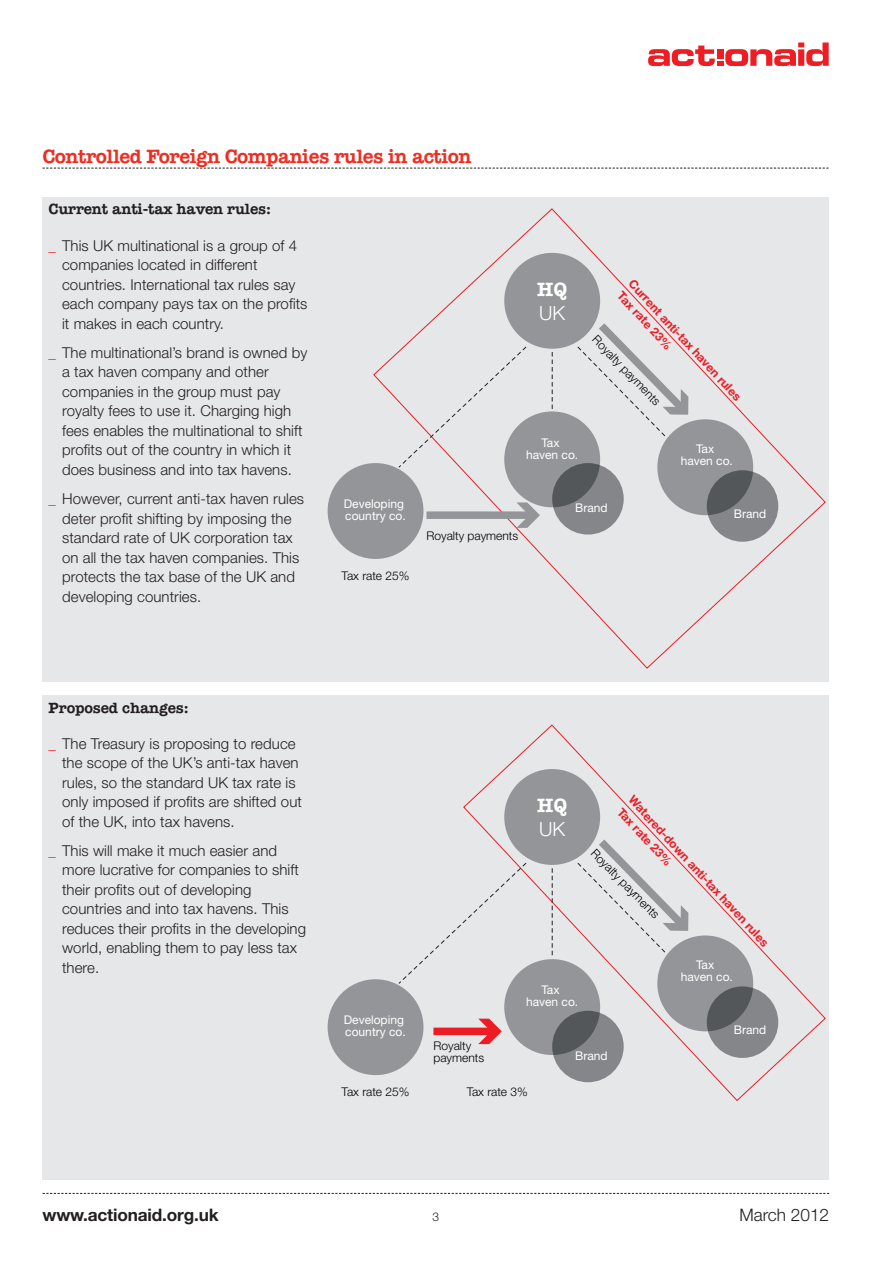
<style>
.page{position:relative;width:893px;height:1263px;background:#fff}
.page>*{position:absolute;margin:0;border:0;box-sizing:border-box;transform-origin:0 0}
.New_Ameri_Headings{font:19.5px "American Typewriter Dm Bd";letter-spacing:-.025em;color:#ee2e22}
.t1{font:19.5px "American Typewriter Dm Bd";color:#fff}
.t2{font:300 19.5px "Helvetica Neue";color:#fff}
.t3{font:700 17.25px "Helvetica Neue";letter-spacing:-.01em;color:#231f20}
.t4{font:300 17.25px "Helvetica Neue";color:#231f20}
.Bullets{font:300 15px/19.5px "Helvetica Neue";letter-spacing:.005em;color:#231f20}
.Subbyly_headings{font:15px "American Typewriter Dm Bd";letter-spacing:-.01em;color:#231f20}
.t5{font:12px/12px "Helvetica Neue";color:#fff;text-align:center}
.t6{font:300 12px/12px "Helvetica Neue";color:#000}
.t7{font:700 12px "Helvetica Neue";color:#ed1c24}
.t8{font:300 12px "Helvetica Neue";color:#231f20}
.s1{color:#ee2e22}
</style>
<div class="page">
<div style="left:43px;top:197px;width:786px;height:485px;background:#e6e7e9"></div>
<svg style="left:373px;top:208px;width:453px;height:461px"></svg>
<div style="left:504px;top:253px;width:96px;height:96px;background:#939598;border-radius:50%"></div>
<div style="left:328px;top:463px;width:95px;height:96px;background:#939598;border-radius:50%"></div>
<div style="left:657px;top:419px;width:96px;height:96px;background:#939598;border-radius:50%"></div>
<div style="left:504px;top:411px;width:96px;height:96px;background:#939598;border-radius:50%"></div>
<svg style="left:552px;top:463px;width:72px;height:71px;background:#74777a"></svg>
<svg style="left:707px;top:470px;width:71px;height:72px;background:#75777b"></svg>
<div style="left:426px;top:511px;width:105px;height:8px;background:#939598"></div>
<svg style="left:516px;top:502px;width:24px;height:26px"></svg>
<svg style="left:552px;top:352px;width:1px;height:57px"></svg>
<svg style="left:398px;top:346px;width:129px;height:122px"></svg>
<svg style="left:577px;top:315px;width:116px;height:123px"></svg>
<svg style="left:43px;top:1193px;width:786px;height:1px"></svg>
<svg style="left:648px;top:43px;width:181px;height:23px"></svg>
<div style="left:43px;top:695px;width:786px;height:485px;background:#e6e7e9"></div>
<svg style="left:463px;top:724px;width:363px;height:377px"></svg>
<div style="left:504px;top:769px;width:96px;height:96px;background:#939598;border-radius:50%"></div>
<div style="left:328px;top:979px;width:95px;height:96px;background:#939598;border-radius:50%"></div>
<div style="left:657px;top:935px;width:96px;height:96px;background:#939598;border-radius:50%"></div>
<div style="left:504px;top:959px;width:96px;height:96px;background:#939598;border-radius:50%"></div>
<svg style="left:552px;top:1011px;width:72px;height:71px;background:#74777a"></svg>
<svg style="left:707px;top:986px;width:71px;height:72px;background:#75777a"></svg>
<div style="left:433px;top:1027px;width:60px;height:8px;background:#ed1c24"></div>
<svg style="left:478px;top:1019px;width:24px;height:25px"></svg>
<svg style="left:552px;top:868px;width:1px;height:89px"></svg>
<svg style="left:398px;top:862px;width:129px;height:122px"></svg>
<svg style="left:577px;top:831px;width:116px;height:123px"></svg>
<svg style="left:43px;top:168px;width:786px;height:1px"></svg>
<p class="New_Ameri_Headings" style="left:43px;top:146px;width:431px">Controlled Foreign Companies rules in action</p>
<p class="Subbyly_headings" style="left:49px;top:201px;width:224px">Current anti-tax haven rules:</p>
<p class="Bullets" style="left:62px;top:235px;width:247px;text-indent:-14px"><span class="s1">_</span> This UK multinational is a group of 4 companies located in different countries. International tax rules say each company pays tax on the profits it makes in each country.</p>
<p class="Bullets" style="left:62px;top:342px;width:247px;text-indent:-14px"><span class="s1">_</span> The multinational’s brand is owned by a tax haven company and other companies in the group must pay royalty fees to use it. Charging high fees enables the multinational to shift profits out of the country in which it does business and into tax havens.</p>
<p class="Bullets" style="left:62px;top:489px;width:243px;text-indent:-14px"><span class="s1">_</span> However, current anti-tax haven rules deter profit shifting by imposing the standard rate of UK corporation tax on all the tax haven companies. This protects the tax base of the UK and developing countries.</p>
<p class="t5" style="left:344px;top:498px;width:64px;text-align:left">Developing country co.</p>
<p class="t6" style="left:342px;top:570px;width:69px">Tax rate 25%</p>
<p class="t7" style="left:636px;top:276px;width:161px;rotate:47deg">Current anti-tax haven rules</p>
<p class="t1" style="left:537px;top:278px;width:32px">HQ</p>
<p class="t7" style="left:625px;top:288px;width:76px;rotate:47deg">Tax rate 23%</p>
<p class="t2" style="left:539px;top:301px;width:27px">UK</p>
<p class="t6" style="left:599px;top:333px;width:93px;rotate:46deg">Royalty payments</p>
<p class="t5" style="left:526px;top:436px;width:54px">Tax haven co.</p>
<p class="t5" style="left:681px;top:443px;width:54px">Tax haven co.</p>
<p class="t6" style="left:426px;top:529px;width:93px">Royalty payments</p>
<p class="t5" style="left:575px;top:501px;width:34px">Brand</p>
<p class="t5" style="left:734px;top:508px;width:34px">Brand</p>
<p class="Subbyly_headings" style="left:49px;top:699px;width:142px">Proposed changes:</p>
<p class="Bullets" style="left:62px;top:733px;width:241px;text-indent:-14px"><span class="s1">_</span> The Treasury is proposing to reduce the scope of the UK’s anti-tax haven rules, so the standard UK tax rate is only imposed if profits are shifted out of the UK, into tax havens.</p>
<p class="Bullets" style="left:62px;top:840px;width:245px;text-indent:-14px"><span class="s1">_</span> This will make it much easier and more lucrative for companies to shift their profits out of developing countries and into tax havens. This reduces their profits in the developing world, enabling them to pay less tax there.</p>
<p class="t5" style="left:344px;top:1014px;width:64px;text-align:left">Developing country co.</p>
<p class="t6" style="left:433px;top:1040px;width:52px">Royalty payments</p>
<p class="t7" style="left:636px;top:793px;width:202px;rotate:47deg">Watered-down anti-tax haven rules</p>
<p class="t1" style="left:537px;top:794px;width:32px">HQ</p>
<p class="t7" style="left:625px;top:805px;width:76px;rotate:47deg">Tax rate 23%</p>
<p class="t2" style="left:539px;top:817px;width:27px">UK</p>
<p class="t6" style="left:597px;top:847px;width:93px;rotate:45deg">Royalty payments</p>
<p class="t5" style="left:526px;top:984px;width:54px">Tax haven co.</p>
<p class="t5" style="left:575px;top:1049px;width:34px">Brand</p>
<p class="t5" style="left:681px;top:959px;width:54px">Tax haven co.</p>
<p class="t5" style="left:734px;top:1024px;width:34px">Brand</p>
<p class="t6" style="left:342px;top:1086px;width:69px">Tax rate 25%</p>
<p class="t6" style="left:467px;top:1086px;width:63px">Tax rate 3%</p>
<p class="t3" style="left:43px;top:1204px;width:178px">www.actionaid.org.uk</p>
<p class="t4" style="left:739px;top:1204px;width:91px">March 2012</p>
<p class="t8" style="left:432px;top:1209px;width:8px">3</p>
</div>
